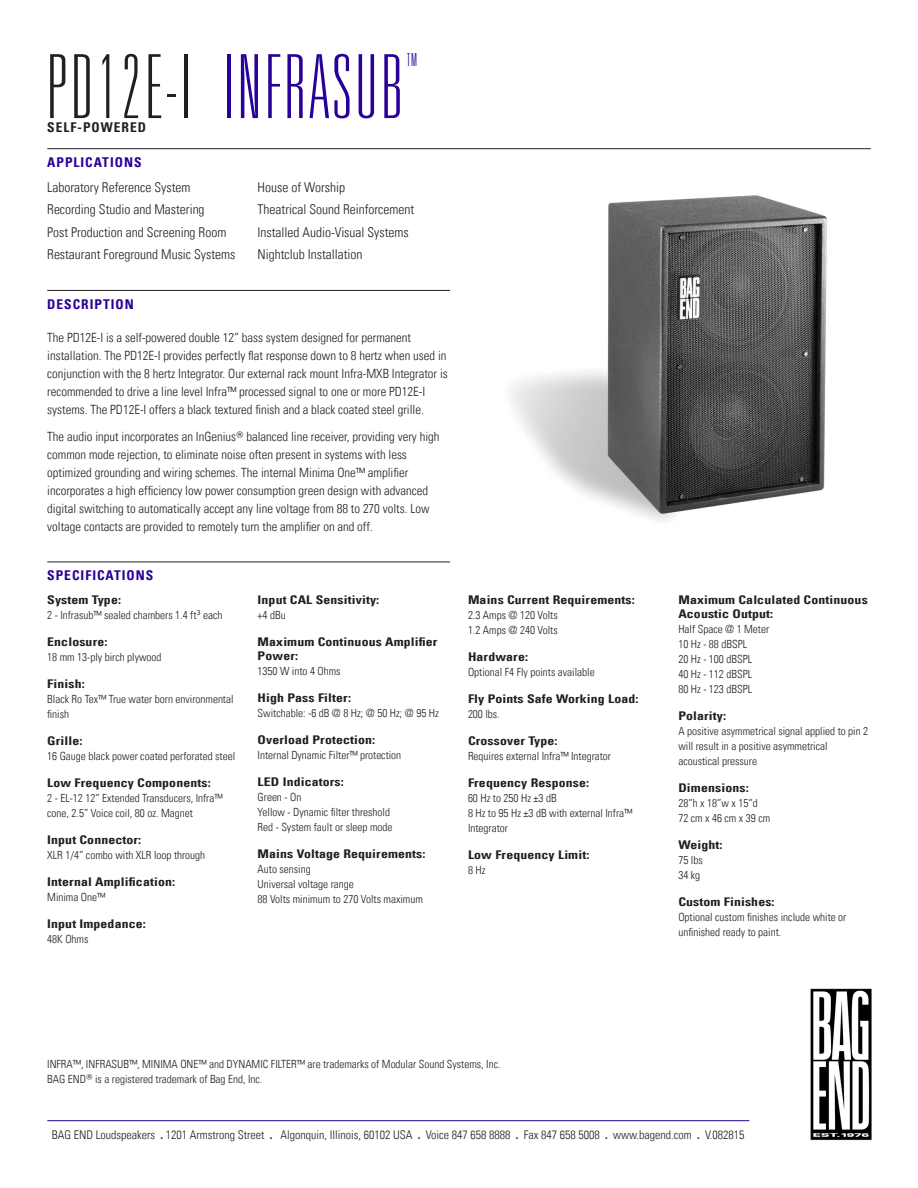
<style>
.page{position:relative;width:918px;height:1188px;background:#fff}
.page>*{position:absolute;margin:0;border:0;box-sizing:border-box;transform-origin:0 0}
.Product_Header{font:100 ultra-condensed 88.5px "Univers LT Std";letter-spacing:.05em;color:#290098}
.Product_Header-2{font:100 ultra-condensed 18px "Univers LT Std";color:#290098}
.Applications_Body_Te{font:13.5px "Univers Com 47 Light Cond";color:#231f20}
.Main_Header_Divider{font:13.5px "Univers Com 67 Bold Cond";letter-spacing:.075em;color:#290098}
.Product_Header-3{font:13.5px "Univers Com 67 Bold Cond";letter-spacing:.075em;color:#231f20}
.Description_Body_Tex{font:12.75px/18px "Univers Com 47 Light Cond";color:#231f20}
.Quick_Specs_Header{font:12px/13.5px "Univers Com 67 Bold Cond";letter-spacing:.01em;color:#231f20;scale:1.15 1}
.t1{font:12px "Univers Com 47 Light Cond";color:#231f20}
.Quick_Specs_Body_Tex{font:11.25px/15px "Univers Com 47 Light Cond";color:#231f20}
.s1{color:#231f20}
.s2{font-family:"Univers Com 67 Bold Cond"}
</style>
<div class="page">
<hr style="left:47px;top:1120px;width:702px;height:1px;background:#290098">
<img style="left:810px;top:988px;width:62px;height:153px">
<img style="left:510px;top:195px;width:317px;height:326px">
<hr style="left:47px;top:148px;width:824px;height:1px;background:#231f20">
<hr style="left:47px;top:290px;width:403px;height:1px;background:#231f20">
<hr style="left:47px;top:562px;width:403px;height:1px;background:#231f20">
<p class="Product_Header" style="left:47px;top:42px;width:357px"><span class="s1">PD12E-I</span> INFRASUB</p>
<p class="Product_Header-2" style="left:407px;top:50px;width:11px">TM</p>
<p class="Product_Header-3" style="left:47px;top:119px;width:100px">SELF-POWERED</p>
<p class="Main_Header_Divider" style="left:47px;top:154px;width:96px">APPLICATIONS</p>
<p class="Applications_Body_Te" style="left:47px;top:179px;width:145px">Laboratory Reference System</p>
<p class="Applications_Body_Te" style="left:47px;top:202px;width:159px">Recording Studio and Mastering</p>
<p class="Applications_Body_Te" style="left:47px;top:224px;width:181px">Post Production and Screening Room</p>
<p class="Applications_Body_Te" style="left:47px;top:247px;width:190px">Restaurant Foreground Music Systems</p>
<p class="Applications_Body_Te" style="left:258px;top:179px;width:89px">House of Worship</p>
<p class="Applications_Body_Te" style="left:258px;top:202px;width:158px">Theatrical Sound Reinforcement</p>
<p class="Applications_Body_Te" style="left:258px;top:224px;width:153px">Installed Audio-Visual Systems</p>
<p class="Applications_Body_Te" style="left:258px;top:247px;width:106px">Nightclub Installation</p>
<p class="Main_Header_Divider" style="left:47px;top:296px;width:88px">DESCRIPTION</p>
<p class="Description_Body_Tex" style="left:47px;top:329px;width:402px">The PD12E-I is a self-powered double 12” bass system designed for permanent installation. The PD12E-I provides perfectly flat response down to 8 hertz when used in conjunction with the 8 hertz Integrator. Our external rack mount Infra-MXB Integrator is recommended to drive a line level Infra™ processed signal to one or more PD12E-I systems. The PD12E-I offers a black textured finish and a black coated steel grille.</p>
<p class="Description_Body_Tex" style="left:47px;top:428px;width:394px">The audio input incorporates an InGenius<sup>®</sup> balanced line receiver, providing very high common mode rejection, to eliminate noise often present in systems with less optimized grounding and wiring schemes. The internal Minima One™ amplifier incorporates a high efficiency low power consumption green design with advanced digital switching to automatically accept any line voltage from 88 to 270 volts. Low voltage contacts are provided to remotely turn the amplifier on and off.</p>
<p class="Main_Header_Divider" style="left:47px;top:567px;width:108px">SPECIFICATIONS</p>
<p class="Quick_Specs_Header" style="left:47px;top:593px;width:66px">System Type:</p>
<p class="Quick_Specs_Body_Tex" style="left:47px;top:608px;width:177px">2 - Infrasub™ sealed chambers 1.4 ft<sup>3</sup> each</p>
<p class="Quick_Specs_Header" style="left:47px;top:635px;width:54px">Enclosure:</p>
<p class="Quick_Specs_Body_Tex" style="left:47px;top:650px;width:116px">18 mm 13-ply birch plywood</p>
<p class="Quick_Specs_Header" style="left:47px;top:677px;width:34px">Finish:</p>
<p class="Quick_Specs_Body_Tex" style="left:47px;top:692px;width:188px">Black Ro Tex™ True water born environmental finish</p>
<p class="Quick_Specs_Header" style="left:47px;top:734px;width:32px">Grille:</p>
<p class="Quick_Specs_Body_Tex" style="left:47px;top:749px;width:190px">16 Gauge black power coated perforated steel</p>
<p class="Quick_Specs_Header" style="left:47px;top:776px;width:144px">Low Frequency Components:</p>
<p class="Quick_Specs_Body_Tex" style="left:47px;top:791px;width:177px">2 - EL-12 12” Extended Transducers, Infra™ cone, 2.5” Voice coil, 80 oz. Magnet</p>
<p class="Quick_Specs_Header" style="left:47px;top:833px;width:83px">Input Connector:</p>
<p class="Quick_Specs_Body_Tex" style="left:47px;top:848px;width:160px">XLR 1/4” combo with XLR loop through</p>
<p class="Quick_Specs_Header" style="left:47px;top:875px;width:113px">Internal Amplification:</p>
<p class="Quick_Specs_Body_Tex" style="left:47px;top:890px;width:60px">Minima One™</p>
<p class="Quick_Specs_Header" style="left:47px;top:917px;width:87px">Input Impedance:</p>
<p class="Quick_Specs_Body_Tex" style="left:47px;top:932px;width:43px">48K Ohms</p>
<p class="Quick_Specs_Header" style="left:258px;top:593px;width:107px">Input CAL Sensitivity:</p>
<p class="Quick_Specs_Body_Tex" style="left:258px;top:608px;width:30px">+4 dBu</p>
<p class="Quick_Specs_Header" style="left:258px;top:635px;width:158px">Maximum Continuous Amplifier<br>Power:</p>
<p class="Quick_Specs_Body_Tex" style="left:258px;top:663px;width:85px">1350 W into 4 Ohms</p>
<p class="Quick_Specs_Header" style="left:258px;top:691px;width:83px">High Pass Filter:</p>
<p class="Quick_Specs_Body_Tex" style="left:258px;top:705px;width:183px">Switchable: -6 dB @ 8 Hz; @ 50 Hz; @ 95 Hz</p>
<p class="Quick_Specs_Header" style="left:258px;top:733px;width:104px">Overload Protection:</p>
<p class="Quick_Specs_Body_Tex" style="left:258px;top:747px;width:145px">Internal Dynamic Filter™ protection</p>
<p class="Quick_Specs_Header" style="left:258px;top:775px;width:77px">LED Indicators:</p>
<p class="Quick_Specs_Body_Tex" style="left:258px;top:789px;width:45px">Green - On</p>
<p class="Quick_Specs_Body_Tex" style="left:258px;top:804px;width:134px">Yellow - Dynamic filter threshold</p>
<p class="Quick_Specs_Body_Tex" style="left:258px;top:819px;width:136px">Red - System fault or sleep mode</p>
<p class="Quick_Specs_Header" style="left:258px;top:847px;width:148px">Mains Voltage Requirements:</p>
<p class="Quick_Specs_Body_Tex" style="left:258px;top:861px;width:55px">Auto sensing</p>
<p class="Quick_Specs_Body_Tex" style="left:258px;top:876px;width:98px">Universal voltage range</p>
<p class="Quick_Specs_Body_Tex" style="left:258px;top:891px;width:167px">88 Volts minimum to 270 Volts maximum</p>
<p class="Quick_Specs_Header" style="left:468px;top:593px;width:147px">Mains Current Requirements:</p>
<p class="Quick_Specs_Body_Tex" style="left:468px;top:608px;width:91px">2.3 Amps @ 120 Volts</p>
<p class="Quick_Specs_Body_Tex" style="left:468px;top:623px;width:91px">1.2 Amps @ 240 Volts</p>
<p class="Quick_Specs_Header" style="left:468px;top:650px;width:54px">Hardware:</p>
<p class="Quick_Specs_Body_Tex" style="left:468px;top:665px;width:128px">Optional F4 Fly points available</p>
<p class="Quick_Specs_Header" style="left:468px;top:692px;width:150px">Fly Points Safe Working Load:</p>
<p class="Quick_Specs_Body_Tex" style="left:468px;top:707px;width:33px">200 lbs.</p>
<p class="Quick_Specs_Header" style="left:468px;top:734px;width:79px">Crossover Type:</p>
<p class="Quick_Specs_Body_Tex" style="left:468px;top:749px;width:145px">Requires external Infra™ Integrator</p>
<p class="Quick_Specs_Header" style="left:468px;top:776px;width:107px">Frequency Response:</p>
<p class="Quick_Specs_Body_Tex" style="left:468px;top:791px;width:90px">60 Hz to 250 Hz ±3 dB</p>
<p class="Quick_Specs_Body_Tex" style="left:468px;top:806px;width:166px">8 Hz to 95 Hz ±3 dB with external Infra™<br>Integrator</p>
<p class="Quick_Specs_Header" style="left:468px;top:848px;width:107px">Low Frequency Limit:</p>
<p class="Quick_Specs_Body_Tex" style="left:468px;top:863px;width:19px">8 Hz</p>
<p class="Quick_Specs_Header" style="left:678px;top:593px;width:166px">Maximum Calculated Continuous<br>Acoustic Output:</p>
<p class="Quick_Specs_Body_Tex" style="left:678px;top:621px;width:92px">Half Space @ 1 Meter</p>
<p class="Quick_Specs_Body_Tex" style="left:678px;top:636px;width:70px">10 Hz - 88 dBSPL</p>
<p class="Quick_Specs_Body_Tex" style="left:678px;top:651px;width:75px">20 Hz - 100 dBSPL</p>
<p class="Quick_Specs_Body_Tex" style="left:678px;top:666px;width:75px">40 Hz - 112 dBSPL</p>
<p class="Quick_Specs_Body_Tex" style="left:678px;top:681px;width:75px">80 Hz - 123 dBSPL</p>
<p class="Quick_Specs_Header" style="left:678px;top:709px;width:43px">Polarity:</p>
<p class="Quick_Specs_Body_Tex" style="left:678px;top:723px;width:191px">A positive asymmetrical signal applied to pin 2 will result in a positive asymmetrical acoustical pressure</p>
<p class="Quick_Specs_Header" style="left:678px;top:781px;width:63px">Dimensions:</p>
<p class="Quick_Specs_Body_Tex" style="left:678px;top:795px;width:81px">28”h x 18”w x 15”d</p>
<p class="Quick_Specs_Body_Tex" style="left:678px;top:810px;width:93px">72 cm x 46 cm x 39 cm</p>
<p class="Quick_Specs_Header" style="left:678px;top:838px;width:40px">Weight:</p>
<p class="Quick_Specs_Body_Tex" style="left:678px;top:852px;width:26px">75 lbs</p>
<p class="Quick_Specs_Body_Tex" style="left:678px;top:867px;width:23px">34 kg</p>
<p class="Quick_Specs_Header" style="left:678px;top:895px;width:85px">Custom Finishes:</p>
<p class="Quick_Specs_Body_Tex" style="left:678px;top:909px;width:170px">Optional custom finishes include white or unfinished ready to paint.</p>
<p class="Quick_Specs_Body_Tex" style="left:47px;top:1056px;width:455px">INFRA™, INFRASUB™, MINIMA ONE™ and DYNAMIC FILTER™ are trademarks of Modular Sound Systems, Inc.</p>
<p class="Quick_Specs_Body_Tex" style="left:47px;top:1071px;width:217px">BAG END<sup>®</sup> is a registered trademark of Bag End, Inc.</p>
<p class="t1" style="left:52px;top:1127px;width:694px">BAG END Loudspeakers <span class="s2">.</span> 1201 Armstrong Street <span class="s2">.</span> Algonquin, Illinois, 60102 USA <span class="s2">.</span> Voice 847 658 8888 <span class="s2">.</span> Fax 847 658 5008 <span class="s2">.</span> www.bagend.com <span class="s2">.</span> V.082815</p>
</div>
